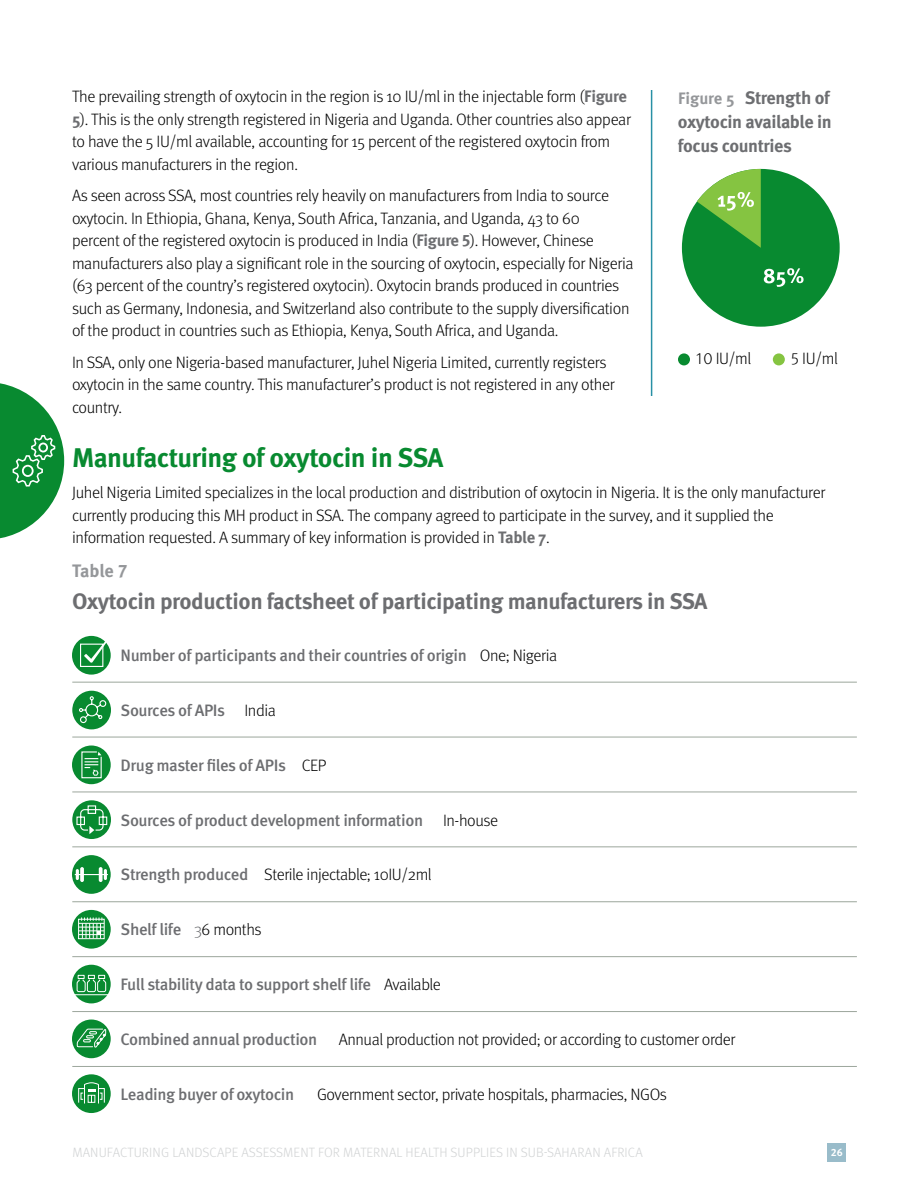
<style>
.page{position:relative;width:918px;height:1188px;background:#fff}
.page>*{position:absolute;margin:0;border:0;box-sizing:border-box;transform-origin:0 0}
.t1{font:700 27px "Meta OT";letter-spacing:-.02em;color:#088a30}
.t2{font:700 22.5px "Meta OT";letter-spacing:-.02em;color:#6d6e71}
.t3{font:700 18px/24px "Meta OT";letter-spacing:-.025em;color:#6d6e71;text-align:justify}
.t4{font:700 18px "Meta OT";letter-spacing:-.01em;color:#95979a}
.t5{font:300 16.5px/22.5px "Meta OT";letter-spacing:-.02em;color:#000}
.t6{font:500 16.5px "Meta OT";letter-spacing:-.025em;color:#6d6e71}
.t7{font:300 13.5px "Meta OT";letter-spacing:.01em;color:#d1d3d4}
.t8{font:700 10.5px "Meta OT";color:#fff}
.s1{font-weight:700;color:#6d6e71}
.s2{font-size:16.5px;color:#95979a}
.s3{font-weight:300;color:#000}
.s4{font-weight:500;color:#6d6e71}
.s5{font-weight:300}
</style>
<div class="page">
<div style="left:828px;top:1143px;width:18px;height:18px;background:#99bcca"></div>
<div style="left:678px;top:353px;width:12px;height:12px;background:#088a30;border-radius:50%"></div>
<div style="left:773px;top:353px;width:12px;height:12px;background:#85c441;border-radius:50%"></div>
<div style="left:682px;top:169px;width:158px;height:158px;background:#088a30;border-radius:50%"></div>
<div style="left:72px;top:636px;width:39px;height:39px;background:#088a30;border-radius:50%"></div>
<div style="left:80px;top:644px;width:23px;height:23px;border:1px solid #fff"></div>
<svg style="left:84px;top:636px;width:26px;height:27px"></svg>
<div style="left:72px;top:691px;width:39px;height:38px;background:#088a30;border-radius:50%"></div>
<svg style="left:78px;top:696px;width:29px;height:28px"></svg>
<div style="left:72px;top:746px;width:39px;height:38px;background:#088a30;border-radius:50%"></div>
<svg style="left:81px;top:751px;width:21px;height:28px"></svg>
<svg style="left:72px;top:800px;width:39px;height:39px"></svg>
<svg style="left:76px;top:805px;width:32px;height:31px"></svg>
<div style="left:72px;top:855px;width:39px;height:39px;background:#088a30;border-radius:50%"></div>
<hr style="left:75px;top:874px;width:33px;height:1px;background:#fff">
<svg style="left:80px;top:867px;width:4px;height:15px"></svg>
<svg style="left:76px;top:869px;width:3px;height:11px"></svg>
<svg style="left:99px;top:867px;width:4px;height:15px"></svg>
<svg style="left:104px;top:869px;width:3px;height:11px"></svg>
<svg style="left:72px;top:910px;width:39px;height:39px"></svg>
<div style="left:78px;top:919px;width:27px;height:20px;border:1px solid #fff"></div>
<svg style="left:79px;top:918px;width:25px;height:20px"></svg>
<div style="left:72px;top:965px;width:39px;height:38px;background:#088a30;border-radius:50%"></div>
<svg style="left:76px;top:975px;width:31px;height:18px"></svg>
<hr style="left:74px;top:994px;width:35px;height:1px;background:#fff">
<div style="left:72px;top:1020px;width:39px;height:38px;background:#088a30;border-radius:50%"></div>
<svg style="left:76px;top:1028px;width:31px;height:20px"></svg>
<div style="left:72px;top:1074px;width:39px;height:39px;background:#088a30;border-radius:50%"></div>
<svg style="left:78px;top:1082px;width:27px;height:22px"></svg>
<hr style="left:72px;top:682px;width:785px;height:1px;background:#9ca69c">
<hr style="left:72px;top:737px;width:785px;height:1px;background:#9ca69c">
<hr style="left:72px;top:792px;width:785px;height:1px;background:#9ca69c">
<hr style="left:72px;top:846px;width:785px;height:1px;background:#9ca69c">
<hr style="left:72px;top:901px;width:785px;height:1px;background:#9ca69c">
<hr style="left:72px;top:956px;width:785px;height:1px;background:#9ca69c">
<hr style="left:72px;top:1011px;width:785px;height:1px;background:#9ca69c">
<hr style="left:72px;top:1066px;width:785px;height:1px;background:#9ca69c">
<hr style="left:651px;top:90px;width:1px;height:306px;background:#2890a5">
<svg style="left:697px;top:169px;width:64px;height:79px"></svg>
<svg style="left:764px;top:268px;width:40px;height:19px"></svg>
<svg style="left:0;top:383px;width:64px;height:156px"></svg>
<p class="t5" style="left:72px;top:86px;width:561px">The prevailing strength of oxytocin in the region is 10 IU/ml in the injectable form (<span class="s1">Figure 5</span>). This is the only strength registered in Nigeria and Uganda. Other countries also appear to have the 5 IU/ml available, accounting for 15 percent of the registered oxytocin from various manufacturers in the region.</p>
<p class="t5" style="left:72px;top:185px;width:563px">As seen across SSA, most countries rely heavily on manufacturers from India to source oxytocin. In Ethiopia, Ghana, Kenya, South Africa, Tanzania, and Uganda, 43 to 60<br>percent of the registered oxytocin is produced in India (<span class="s1">Figure 5</span>). However, Chinese manufacturers also play a significant role in the sourcing of oxytocin, especially for Nigeria (63 percent of the country’s registered oxytocin). Oxytocin brands produced in countries such as Germany, Indonesia, and Switzerland also contribute to the supply diversification of the product in countries such as Ethiopia, Kenya, South Africa, and Uganda.</p>
<p class="t5" style="left:72px;top:351px;width:544px">In SSA, only one Nigeria-based manufacturer, Juhel Nigeria Limited, currently registers oxytocin in the same country. This manufacturer’s product is not registered in any other country.</p>
<h1 class="t1" style="left:72px;top:440px;width:373px">Manufacturing of oxytocin in SSA</h1>
<p class="t5" style="left:72px;top:482px;width:755px">Juhel Nigeria Limited specializes in the local production and distribution of oxytocin in Nigeria. It is the only manufacturer currently producing this MH product in SSA. The company agreed to participate in the survey, and it supplied the information requested. A summary of key information is provided in <span class="s1">Table 7</span>.</p>
<p class="t3" style="left:678px;top:86px;width:155px"><span class="s2">Figure 5</span> Strength of oxytocin available in focus countries</p>
<p class="t5" style="left:696px;top:348px;width:57px">10 IU/ml</p>
<p class="t5" style="left:791px;top:348px;width:49px">5 IU/ml</p>
<p class="t4" style="left:72px;top:560px;width:57px">Table 7</p>
<h2 class="t2" style="left:72px;top:587px;width:637px">Oxytocin production factsheet of participating manufacturers in SSA</h2>
<p class="t6" style="left:121px;top:645px;width:438px">Number of participants and their countries of origin <span class="s3">One; Nigeria</span></p>
<p class="t6" style="left:121px;top:700px;width:157px">Sources of APIs <span class="s3">India</span></p>
<p class="t6" style="left:121px;top:755px;width:207px">Drug master files of APIs <span class="s3">CEP</span></p>
<p class="t6" style="left:121px;top:810px;width:379px">Sources of product development information <span class="s3">In-house</span></p>
<p class="t5" style="left:121px;top:864px;width:313px"><span class="s4">Strength produced</span> Sterile injectable; 10IU/2ml</p>
<p class="t6" style="left:121px;top:919px;width:143px">Shelf life <span class="s5">3</span><span class="s3">6 months</span></p>
<p class="t6" style="left:121px;top:974px;width:322px">Full stability data to support shelf life <span class="s3">Available</span></p>
<p class="t6" style="left:121px;top:1029px;width:198px">Combined annual production</p>
<p class="t5" style="left:339px;top:1028px;width:398px">Annual production not provided; or according to customer order</p>
<p class="t6" style="left:121px;top:1084px;width:175px">Leading buyer of oxytocin</p>
<p class="t5" style="left:317px;top:1083px;width:352px">Government sector, private hospitals, pharmacies, NGOs</p>
<p class="t7" style="left:72px;top:1145px;width:572px">MANUFACTURING LANDSCAPE ASSESSMENT FOR MATERNAL HEALTH SUPPLIES IN SUB-SAHARAN AFRICA</p>
<p class="t8" style="left:831px;top:1145px;width:14px">26</p>
</div>
